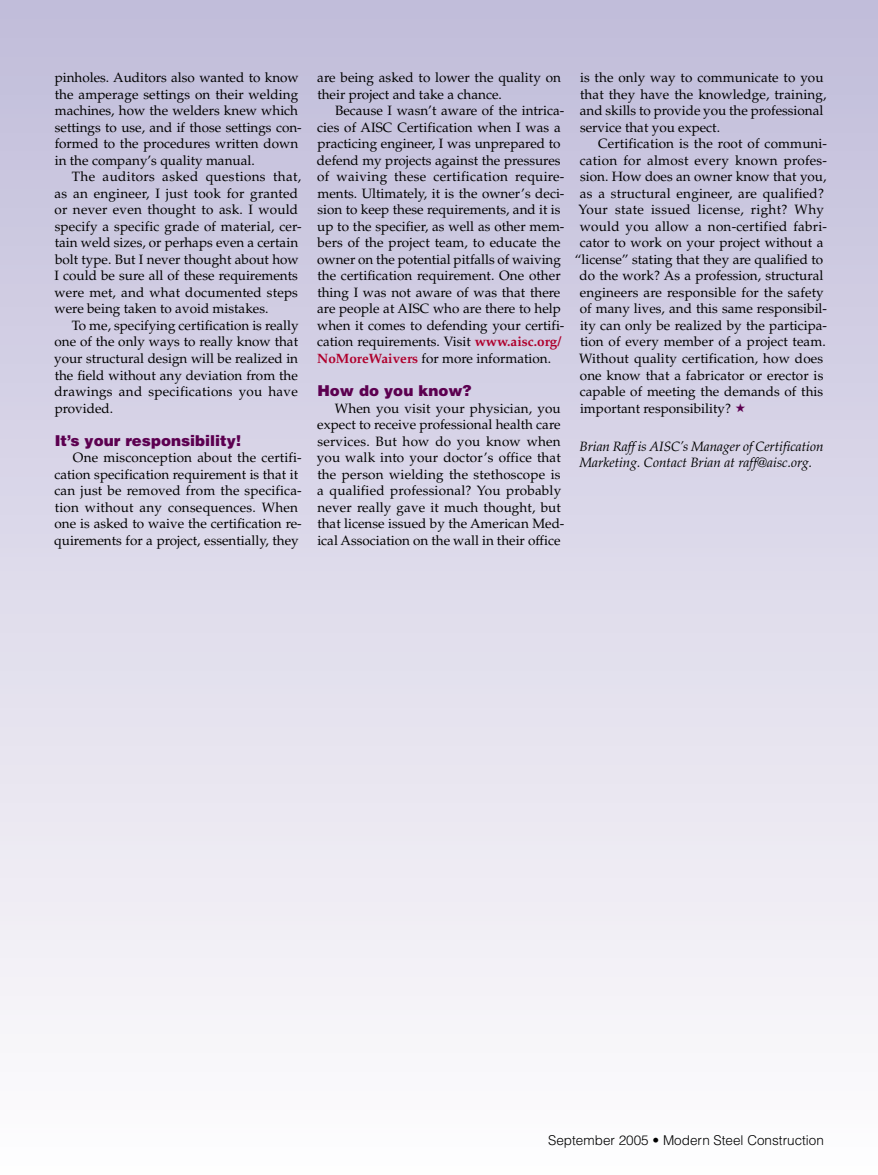
<style>
.page{position:relative;width:878px;height:1175px;background:#fff}
.page>*{position:absolute;margin:0;border:0;box-sizing:border-box;transform-origin:0 0}
.t1{font:900 15px "Helvetica";color:#5c0050}
.t2{font:13.5px/16.5px "Palatino";color:#000}
.t3{font:italic 13.5px/16.5px "Palatino";letter-spacing:-.005em;color:#000}
.t4{font:300 13.5px "Helvetica";color:#000}
.t5{font:13.5px "Palatino";letter-spacing:.025em;color:#000}
.s1{font-weight:700;color:#af002c}
</style>
<div class="page">
<div style="left:0;top:0;width:878px;height:1174px;background:linear-gradient(to bottom,#c0bcd9,#fefcfd)"></div>
<svg style="left:735px;top:402px;width:10px;height:9px"></svg>
<p class="t2" style="left:55px;top:70px;width:248px">pinholes. Auditors also wanted to know the amperage settings on their welding machines, how the welders knew which settings to use, and if those settings con&shy;formed to the procedures written down in the company’s quality manual.</p>
<p class="t2" style="left:54px;top:169px;width:249px;text-indent:17px">The auditors asked questions that, as an engineer, I just took for granted or never even thought to ask. I would specify a specific grade of material, cer&shy;tain weld sizes, or perhaps even a certain bolt type. But I never thought about how I could be sure all of these requirements were met, and what documented steps were being taken to avoid mistakes.</p>
<p class="t2" style="left:54px;top:317px;width:246px;text-align:justify;text-indent:18px">To me, specifying certification is really one of the only ways to really know that your structural design will be realized in the field without any deviation from the drawings and specifications you have provided.</p>
<p class="t1" style="left:55px;top:430px;width:188px">It’s your responsibility!</p>
<p class="t2" style="left:54px;top:449px;width:249px;text-indent:19px">One misconception about the certifi&shy;cation specification requirement is that it can just be removed from the specifica&shy;tion without any consequences. When one is asked to waive the certification re&shy;quirements for a project, essentially, they</p>
<p class="t2" style="left:317px;top:70px;width:245px">are being asked to lower the quality on their project and take a chance.</p>
<p class="t2" style="left:317px;top:103px;width:249px;text-indent:18px">Because I wasn’t aware of the intrica&shy;cies of AISC Certification when I was a practicing engineer, I was unprepared to defend my projects against the pressures of waiving these certification require&shy;ments. Ultimately, it is the owner’s deci&shy;sion to keep these requirements, and it is up to the specifier, as well as other mem&shy;bers of the project team, to educate the owner on the potential pitfalls of waiving the certification requirement. One other thing I was not aware of was that there are people at AISC who are there to help when it comes to defending your certifi&shy;cation requirements. Visit <span class="s1">www.aisc.org/ NoMoreWaivers</span> for more information.</p>
<p class="t1" style="left:317px;top:381px;width:156px">How do you know?</p>
<p class="t2" style="left:317px;top:400px;width:249px;text-indent:18px">When you visit your physician, you expect to receive professional health care services. But how do you know when you walk into your doctor’s office that the person wielding the stethoscope is a qualified professional? You probably never really gave it much thought, but that license issued by the American Med&shy;ical Association on the wall in their office</p>
<p class="t2" style="left:580px;top:70px;width:248px">is the only way to communicate to you that they have the knowledge, training, and skills to provide you the professional service that you expect.</p>
<p class="t2" style="left:598px;top:136px;width:230px">Certification is the root of communi-</p>
<p class="t2" style="left:579px;top:152px;width:249px">cation for almost every known profes-</p>
<p class="t2" style="left:580px;top:169px;width:248px">sion. How does an owner know that you,</p>
<p class="t2" style="left:580px;top:185px;width:246px">as a structural engineer, are qualified?</p>
<p class="t5" style="left:578px;top:202px;width:247px">Your state issued license, right? Why</p>
<p class="t2" style="left:579px;top:218px;width:249px">would you allow a non-certified fabri-</p>
<p class="t2" style="left:579px;top:235px;width:245px">cator to work on your project without a</p>
<p class="t2" style="left:574px;top:251px;width:250px">“license” stating that they are qualified to</p>
<p class="t2" style="left:579px;top:268px;width:245px">do the work? As a profession, structural</p>
<p class="t2" style="left:580px;top:284px;width:245px">engineers are responsible for the safety</p>
<p class="t2" style="left:580px;top:301px;width:249px">of many lives, and this same responsibil-</p>
<p class="t2" style="left:580px;top:317px;width:248px">ity can only be realized by the participa-</p>
<p class="t2" style="left:580px;top:334px;width:247px">tion of every member of a project team.</p>
<p class="t2" style="left:579px;top:350px;width:245px">Without quality certification, how does</p>
<p class="t2" style="left:580px;top:367px;width:245px">one know that a fabricator or erector is</p>
<p class="t2" style="left:579px;top:383px;width:245px">capable of meeting the demands of this</p>
<p class="t2" style="left:580px;top:400px;width:152px">important responsibility?</p>
<p class="t3" style="left:579px;top:438px;width:245px">Brian Raff is AISC’s Manager of Certification<br>Marketing. Contact Brian at raff@aisc.org.</p>
<p class="t4" style="left:548px;top:1132px;width:277px">September 2005 • Modern Steel Construction</p>
</div>
